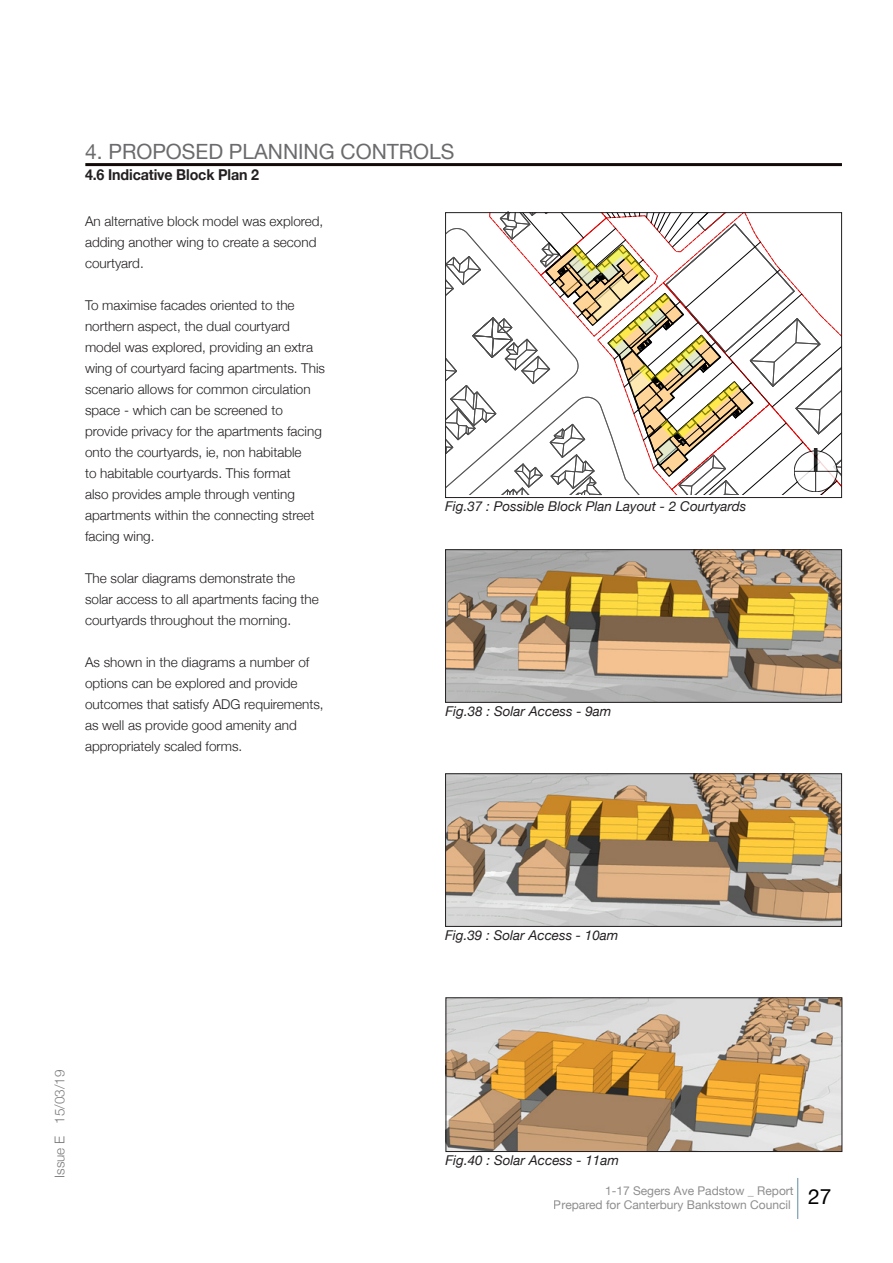
<style>
.page{position:relative;width:893px;height:1263px;background:#fff}
.page>*{position:absolute;margin:0;border:0;box-sizing:border-box;transform-origin:0 0}
.t1{font:21px "Helvetica Neue";color:#6b6b6e}
.Heading{font:700 15px "Helvetica Neue";letter-spacing:-.01em;color:#231f20;scale:.95 1}
.t2{font:300 13.5px/21px "Helvetica Neue";color:#231f20}
.t3{font:italic 13.5px "Helvetica Neue";color:#231f20}
.t4{font:12px/13.6px "Helvetica Neue";color:#797979}
</style>
<div class="page">
<hr style="left:85px;top:163px;width:757px;height:3px;background:#120908">
<hr style="left:797px;top:1178px;width:1px;height:41px;background:#608ca7">
<img style="left:447px;top:551px;width:393px;height:150px">
<div style="left:445px;top:549px;width:397px;height:154px;border:1px solid #231f20"></div>
<img style="left:447px;top:775px;width:393px;height:150px">
<div style="left:445px;top:773px;width:397px;height:154px;border:1px solid #231f20"></div>
<img style="left:448px;top:999px;width:392px;height:151px">
<div style="left:446px;top:997px;width:396px;height:155px;border:1px solid #231f20"></div>
<svg style="left:446px;top:212px;width:396px;height:283px"></svg>
<hr style="left:794px;top:471px;width:43px;height:1px;background:#000">
<p class="t1" style="left:85px;top:136px;width:371px">4. PROPOSED PLANNING CONTROLS</p>
<p class="Heading" style="left:85px;top:163px;width:185px">4.6 Indicative Block Plan 2</p>
<p class="t2" style="left:85px;top:209px;width:240px">An alternative block model was explored, adding another wing to create a second courtyard.</p>
<p class="t2" style="left:85px;top:293px;width:241px">To maximise facades oriented to the northern aspect, the dual courtyard model was explored, providing an extra wing of courtyard facing apartments. This scenario allows for common circulation space - which can be screened to provide privacy for the apartments facing onto the courtyards, ie, non habitable<br>to habitable courtyards. This format<br>also provides ample through venting apartments within the connecting street facing wing.</p>
<p class="t2" style="left:85px;top:566px;width:235px">The solar diagrams demonstrate the solar access to all apartments facing the courtyards throughout the morning.</p>
<p class="t2" style="left:85px;top:650px;width:240px">As shown in the diagrams a number of options can be explored and provide outcomes that satisfy ADG requirements, as well as provide good amenity and appropriately scaled forms.</p>
<p class="t3" style="left:445px;top:496px;width:303px">Fig.37 : Possible Block Plan Layout - 2 Courtyards</p>
<p class="t3" style="left:446px;top:701px;width:167px">Fig.38 : Solar Access - 9am</p>
<p class="t2" style="left:48px;top:1178px;width:110px;rotate:-90deg">Issue E 15/03/19</p>
<p class="t3" style="left:445px;top:925px;width:175px">Fig.39 : Solar Access - 10am</p>
<p class="t3" style="left:446px;top:1150px;width:175px">Fig.40 : Solar Access - 11am</p>
<p class="t4" style="left:554px;top:1185px;width:279px;text-indent:51px">1-17 Segers Ave Padstow _ Report<br>Prepared for Canterbury Bankstown Council <sup>27</sup></p>
</div>
